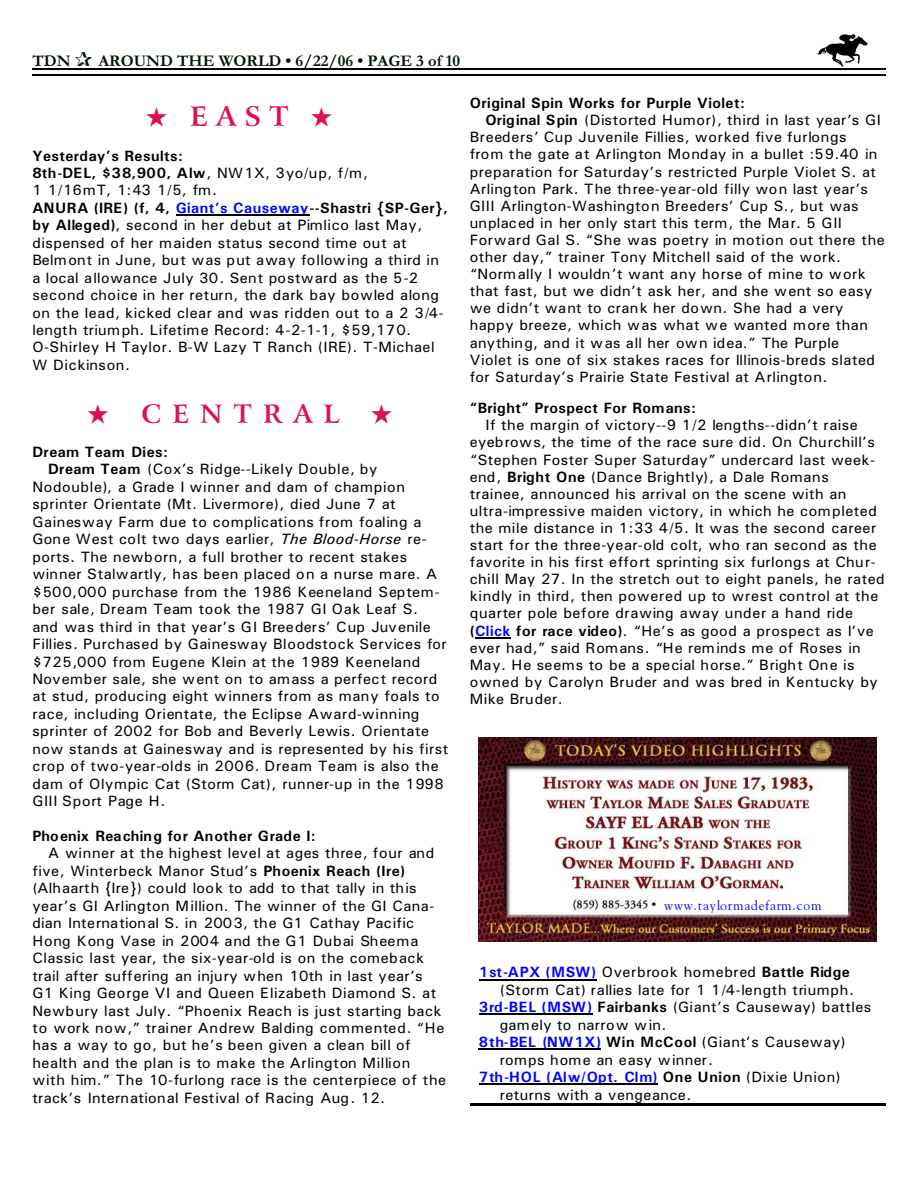
<style>
.page{position:relative;width:918px;height:1188px;background:#fff}
.page>*{position:absolute;margin:0;border:0;box-sizing:border-box;transform-origin:0 0}
.t1{font:700 27px "Arrus BT";color:#db124d}
.t2{font:700 25.5px "Arrus BT";letter-spacing:.43em;color:#db124d}
.t3{font:700 16.5px "Garamond";color:#001400}
.t4{font:15px/17.4px "Univers";letter-spacing:.03em;color:#000}
.t5{font:15px "Univers";letter-spacing:.01em;color:#000}
.t6{font:700 15px "Univers";letter-spacing:.03em;color:#000}
.t7{font:700 15px "Univers";letter-spacing:.04em;color:#00f}
.t8{font:700 15px "Univers";letter-spacing:.01em;color:#000}
.t9{font:15px "Univers";letter-spacing:.055em;color:#000}
.t10{font:13.5px "Goudy";letter-spacing:.06em;color:#00f}
.s1{font-weight:700}
.s2{font-weight:700;color:#00f}
.s3{font-style:italic}
.s4{color:#000}
.s5{font-weight:400;color:#000}
</style>
<div class="page">
<img style="left:817px;top:35px;width:51px;height:31px">
<hr style="left:32px;top:68px;width:853px;height:1px;background:#000">
<hr style="left:32px;top:75px;width:853px;height:1px;background:#000">
<hr style="left:479px;top:979px;width:118px;height:1px;background:#000">
<hr style="left:479px;top:1014px;width:113px;height:1px;background:#000">
<hr style="left:479px;top:1049px;width:122px;height:1px;background:#000">
<hr style="left:479px;top:1084px;width:179px;height:1px;background:#000">
<img style="left:479px;top:737px;width:397px;height:204px">
<hr style="left:470px;top:1104px;width:415px;height:2px;background:#000">
<hr style="left:176px;top:214px;width:133px;height:1px;background:#000">
<hr style="left:475px;top:637px;width:36px;height:1px;background:#000">
<p class="t3" style="left:32px;top:55px;width:40px">TDN</p>
<p class="t3" style="left:98px;top:55px;width:363px">AROUND THE WORLD • 6/22/06 • PAGE 3 of 10</p>
<h1 class="t1" style="left:146px;top:106px;width:188px">★ EAST ★</h1>
<p class="t4" style="left:32px;top:148px;width:417px"><span class="s1">Yesterday’s Results:<br>8th-DEL, $38,900, Alw</span>, NW1X, 3yo/up, f/m,<br>1 1/16mT, 1:43 1/5, fm.<br><span class="s1">ANURA (IRE) (f, 4,</span> <span class="s2">Giant’s Causeway</span><span class="s1">--Shastri {SP-Ger}, by Alleged)</span>, second in her debut at Pimlico last May, dispensed of her maiden status second time out at Belmont in June, but was put away following a third in a local allowance July 30. Sent postward as the 5-2 second choice in her return, the dark bay bowled along on the lead, kicked clear and was ridden out to a 2 3/4- length triumph. Lifetime Record: 4-2-1-1, $59,170.<br>O-Shirley H Taylor. B-W Lazy T Ranch (IRE). T-Michael W Dickinson.</p>
<h2 class="t2" style="left:87px;top:403px;width:254px">★ CENTRAL</h2>
<p class="t6" style="left:32px;top:447px;width:137px">Dream Team Dies:</p>
<p class="t4" style="left:48px;top:462px;width:331px"><span class="s1">Dream Team</span> (Cox’s Ridge--Likely Double, by</p>
<p class="t4" style="left:32px;top:479px;width:374px">Nodouble), a Grade I winner and dam of champion</p>
<p class="t4" style="left:32px;top:497px;width:365px">sprinter Orientate (Mt. Livermore), died June 7 at</p>
<p class="t4" style="left:32px;top:514px;width:391px">Gainesway Farm due to complications from foaling a</p>
<p class="t4" style="left:32px;top:532px;width:396px">Gone West colt two days earlier, <span class="s3">The Blood-Horse</span> re-</p>
<p class="t4" style="left:32px;top:549px;width:376px">ports. The newborn, a full brother to recent stakes</p>
<p class="t4" style="left:32px;top:567px;width:406px">winner Stalwartly, has been placed on a nurse mare. A</p>
<p class="t4" style="left:32px;top:584px;width:409px">$500,000 purchase from the 1986 Keeneland Septem-</p>
<p class="t4" style="left:32px;top:602px;width:387px">ber sale, Dream Team took the 1987 GI Oak Leaf S.</p>
<p class="t5" style="left:32px;top:621px;width:400px">and was third in that year’s GI Breeders’ Cup Juvenile</p>
<p class="t4" style="left:32px;top:637px;width:416px">Fillies. Purchased by Gainesway Bloodstock Services for</p>
<p class="t4" style="left:32px;top:654px;width:390px">$725,000 from Eugene Klein at the 1989 Keeneland</p>
<p class="t4" style="left:32px;top:671px;width:406px">November sale, she went on to amass a perfect record</p>
<p class="t4" style="left:32px;top:689px;width:409px">at stud, producing eight winners from as many foals to</p>
<p class="t4" style="left:32px;top:706px;width:388px">race, including Orientate, the Eclipse Award-winning</p>
<p class="t4" style="left:32px;top:724px;width:398px">sprinter of 2002 for Bob and Beverly Lewis. Orientate</p>
<p class="t4" style="left:32px;top:741px;width:417px">now stands at Gainesway and is represented by his first</p>
<p class="t4" style="left:32px;top:759px;width:408px">crop of two-year-olds in 2006. Dream Team is also the</p>
<p class="t4" style="left:32px;top:776px;width:413px">dam of Olympic Cat (Storm Cat), runner-up in the 1998</p>
<p class="t9" style="left:32px;top:796px;width:135px">GIII Sport Page H.</p>
<p class="t8" style="left:32px;top:831px;width:285px">Phoenix Reaching for Another Grade I:</p>
<p class="t4" style="left:32px;top:846px;width:415px;text-indent:16px">A winner at the highest level at ages three, four and five, Winterbeck Manor Stud’s <span class="s1">Phoenix Reach (Ire) </span>(Alhaarth {Ire}) could look to add to that tally in this year’s GI Arlington Million. The winner of the GI Cana&shy;dian International S. in 2003, the G1 Cathay Pacific Hong Kong Vase in 2004 and the G1 Dubai Sheema Classic last year, the six-year-old is on the comeback trail after suffering an injury when 10th in last year’s G1 King George VI and Queen Elizabeth Diamond S. at Newbury last July. “Phoenix Reach is just starting back to work now,” trainer Andrew Balding commented. “He has a way to go, but he’s been given a clean bill of health and the plan is to make the Arlington Million with him.” The 10-furlong race is the centerpiece of the track’s International Festival of Racing Aug. 12.</p>
<p class="t6" style="left:470px;top:98px;width:277px">Original Spin Works for Purple Violet:</p>
<p class="t4" style="left:485px;top:113px;width:397px"><span class="s1">Original Spin</span> (Distorted Humor), third in last year’s GI</p>
<p class="t4" style="left:470px;top:130px;width:378px">Breeders’ Cup Juvenile Fillies, worked five furlongs</p>
<p class="t5" style="left:470px;top:149px;width:409px">from the gate at Arlington Monday in a bullet :59.40 in</p>
<p class="t4" style="left:470px;top:164px;width:408px">preparation for Saturday’s restricted Purple Violet S. at</p>
<p class="t4" style="left:470px;top:181px;width:400px">Arlington Park. The three-year-old filly won last year’s</p>
<p class="t4" style="left:470px;top:198px;width:390px">GIII Arlington-Washington Breeders’ Cup S., but was</p>
<p class="t5" style="left:470px;top:218px;width:374px">unplaced in her only start this term, the Mar. 5 GII</p>
<p class="t4" style="left:470px;top:232px;width:417px">Forward Gal S. “She was poetry in motion out there the</p>
<p class="t4" style="left:470px;top:250px;width:373px">other day,” trainer Tony Mitchell said of the work.</p>
<p class="t4" style="left:470px;top:267px;width:397px">“Normally I wouldn’t want any horse of mine to work</p>
<p class="t4" style="left:470px;top:284px;width:404px">that fast, but we didn’t ask her, and she went so easy</p>
<p class="t4" style="left:470px;top:301px;width:375px">we didn’t want to crank her down. She had a very</p>
<p class="t4" style="left:470px;top:318px;width:400px">happy breeze, which was what we wanted more than</p>
<p class="t5" style="left:470px;top:337px;width:371px">anything, and it was all her own idea.” The Purple</p>
<p class="t4" style="left:470px;top:352px;width:407px">Violet is one of six stakes races for Illinois-breds slated</p>
<p class="t4" style="left:470px;top:369px;width:359px">for Saturday’s Prairie State Festival at Arlington.</p>
<p class="t6" style="left:470px;top:403px;width:228px">“Bright” Prospect For Romans:</p>
<p class="t4" style="left:470px;top:418px;width:417px;text-indent:16px">If the margin of victory--9 1/2 lengths--didn’t raise eyebrows, the time of the race sure did. On Churchill’s “Stephen Foster Super Saturday” undercard last week&shy;end, <span class="s1">Bright One</span> (Dance Brightly), a Dale Romans trainee, announced his arrival on the scene with an ultra-impressive maiden victory, in which he completed the mile distance in 1:33 4/5. It was the second career start for the three-year-old colt, who ran second as the favorite in his first effort sprinting six furlongs at Chur&shy;chill May 27. In the stretch out to eight panels, he rated kindly in third, then powered up to wrest control at the quarter pole before drawing away under a hand ride <span class="s1">(</span><span class="s2">Click</span> <span class="s1">for race video)</span>. “He’s as good a prospect as I’ve ever had,” said Romans. “He reminds me of Roses in May. He seems to be a special horse.” Bright One is owned by Carolyn Bruder and was bred in Kentucky by Mike Bruder.</p>
<p class="t10" style="left:664px;top:900px;width:159px">www.taylormadefarm.com</p>
<p class="t4" style="left:479px;top:965px;width:373px"><span class="s2">1st-APX (MSW)</span> Overbrook homebred <span class="s1">Battle Ridge</span></p>
<p class="t4" style="left:500px;top:982px;width:356px">(Storm Cat) rallies late for 1 1/4-length triumph.</p>
<p class="t4" style="left:479px;top:1000px;width:394px"><span class="s2">3rd-BEL (MSW)</span> <span class="s1">Fairbanks</span> (Giant’s Causeway) battles</p>
<p class="t4" style="left:500px;top:1017px;width:168px">gamely to narrow win.</p>
<p class="t4" style="left:479px;top:1035px;width:369px"><span class="s2">8th-BEL (NW1X)</span> <span class="s1">Win McCool</span> (Giant’s Causeway)</p>
<p class="t4" style="left:500px;top:1052px;width:215px">romps home an easy winner.</p>
<p class="t7" style="left:479px;top:1072px;width:364px">7th-HOL (Alw/Opt. Clm) <span class="s4">One Union</span> <span class="s5">(Dixie Union)</span></p>
<p class="t4" style="left:500px;top:1087px;width:193px">returns with a vengeance.</p>
</div>
